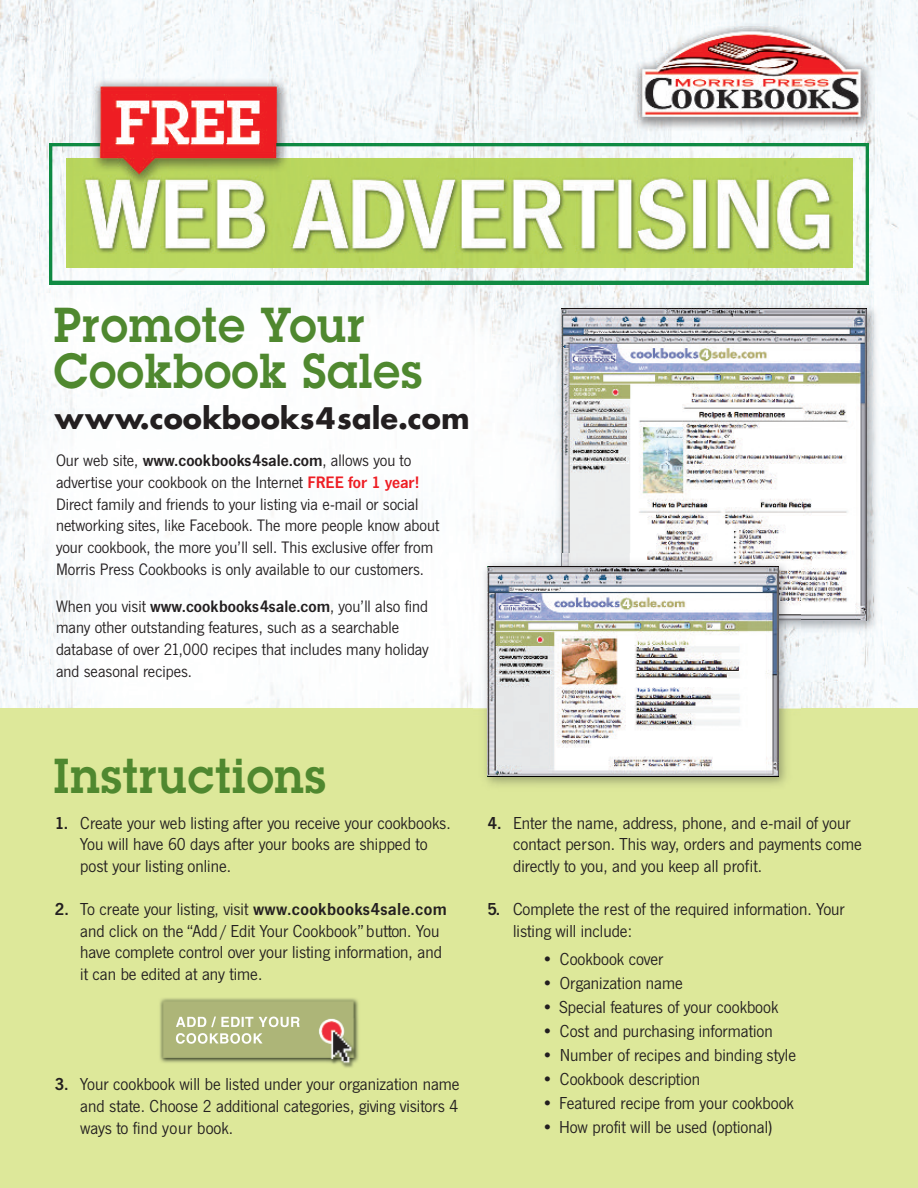
<style>
.page{position:relative;width:918px;height:1188px;background:#fff}
.page>*{position:absolute;margin:0;border:0;box-sizing:border-box;transform-origin:0 0}
.t1{font:600 48px/46.5px "Lubalin Graph";letter-spacing:.025em;color:#4f882f;scale:.95 1}
.t2{font:700 28.8px "Futura";color:#231f20}
.t3{font:18px/21.8px "News Got T";color:#231f20}
.t4{font:17.25px/21.8px "News Got T";color:#231f20}
.s1{font-weight:600}
.s2{font-weight:600;color:#ee1d23}
</style>
<div class="page">
<img style="left:0;top:0;width:918px;height:709px">
<div style="left:0;top:709px;width:918px;height:479px;background:#dde89a"></div>
<img style="left:176px;top:1017px;width:124px;height:27px">
<img style="left:50px;top:143px;width:819px;height:141px">
<img style="left:66px;top:159px;width:787px;height:109px">
<img style="left:537px;top:291px;width:361px;height:355px">
<img style="left:561px;top:309px;width:305px;height:311px">
<img style="left:473px;top:553px;width:327px;height:245px">
<img style="left:487px;top:566px;width:291px;height:211px">
<h1 class="t1" style="left:54px;top:302px;width:389px">Promote Your<br>Cookbook Sales</h1>
<h2 class="t2" style="left:55px;top:405px;width:416px">www.cookbooks4sale.com</h2>
<p class="t4" style="left:56px;top:449px;width:385px">Our web site, <span class="s1">www.cookbooks4sale.com</span>, allows you to advertise your cookbook on the Internet <span class="s2">FREE for 1 year!<br></span>Direct family and friends to your listing via e-mail or social networking sites, like Facebook. The more people know about your cookbook, the more you’ll sell. This exclusive offer from Morris Press Cookbooks is only available to our customers.</p>
<p class="t4" style="left:56px;top:595px;width:374px">When you visit <span class="s1">www.cookbooks4sale.com</span>, you’ll also find many other outstanding features, such as a searchable database of over 21,000 recipes that includes many holiday and seasonal recipes.</p>
<h1 class="t1" style="left:54px;top:753px;width:288px">Instructions</h1>
<p class="t3" style="left:80px;top:812px;width:372px;text-indent:-26px"><span class="s1">1.</span> Create your web listing after you receive your cookbooks.<br>You will have 60 days after your books are shipped to post your listing online.</p>
<p class="t3" style="left:80px;top:898px;width:368px;text-indent:-26px"><span class="s1">2.</span> To create your listing, visit <span class="s1">www.cookbooks4sale.com </span>and click on the “Add/ Edit Your Cookbook”button. You have complete control over your listing information, and it can be edited at any time.</p>
<p class="t3" style="left:80px;top:1072px;width:381px;line-height:22.2px;text-align:justify;text-indent:-26px"><span class="s1">3.</span> Your cookbook will be listed under your organization name and state. Choose 2 additional categories, giving visitors 4 ways to find your book.</p>
<p class="t3" style="left:513px;top:812px;width:350px;text-indent:-26px"><span class="s1">4.</span> Enter the name, address, phone, and e-mail of your contact person. This way, orders and payments come directly to you, and you keep all profit.</p>
<p class="t3" style="left:513px;top:898px;width:333px;text-indent:-26px"><span class="s1">5.</span> Complete the rest of the required information. Your listing will include:</p>
<p class="t3" style="left:542px;top:948px;width:123px">• Cookbook cover</p>
<p class="t3" style="left:542px;top:972px;width:143px">• Organization name</p>
<p class="t3" style="left:542px;top:996px;width:238px">• Special features of your cookbook</p>
<p class="t3" style="left:542px;top:1020px;width:233px">• Cost and purchasing information</p>
<p class="t3" style="left:542px;top:1044px;width:256px">• Number of recipes and binding style</p>
<p class="t3" style="left:542px;top:1068px;width:160px">• Cookbook description</p>
<p class="t3" style="left:542px;top:1092px;width:254px">• Featured recipe from your cookbook</p>
<p class="t3" style="left:542px;top:1116px;width:233px">• How profit will be used (optional)</p>
</div>
